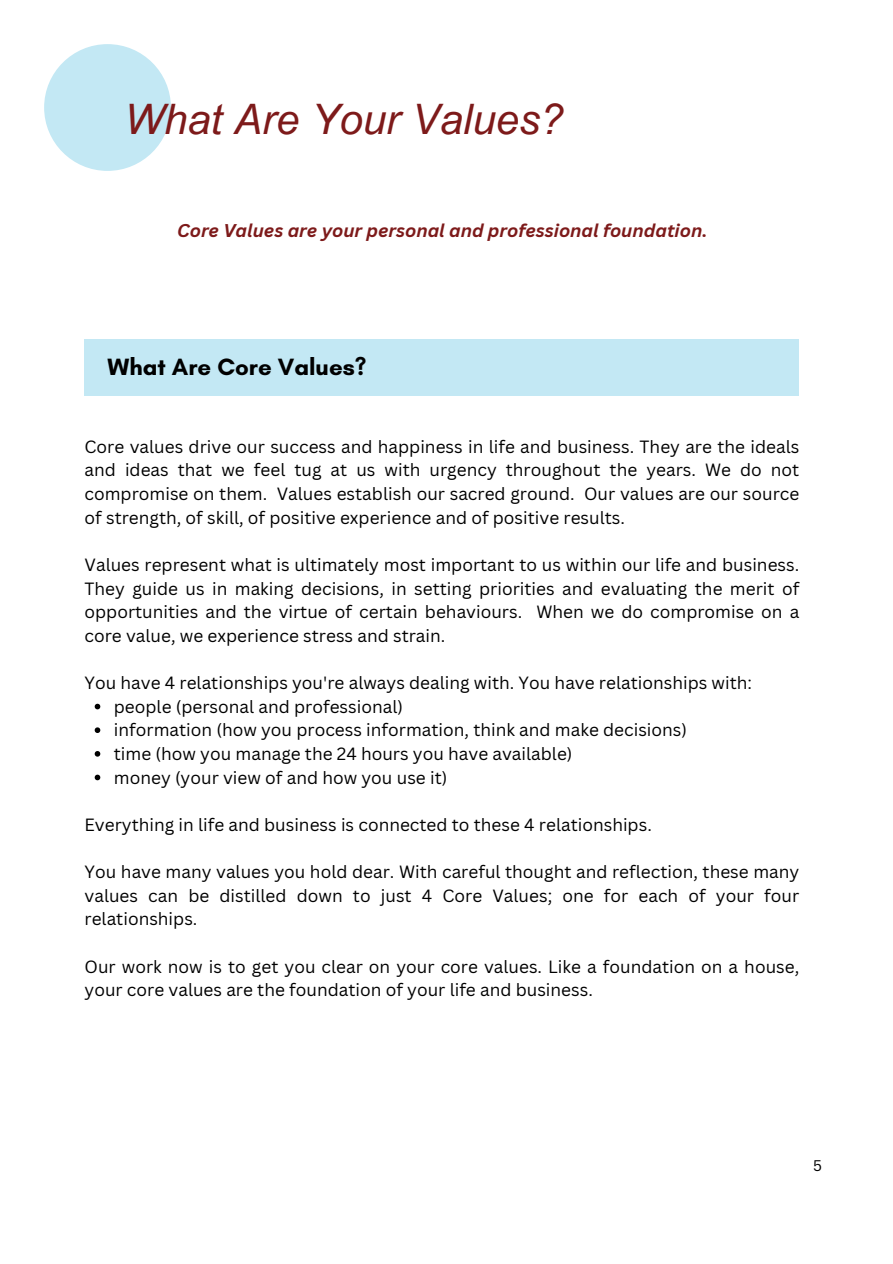
<style>
.page{position:relative;width:893px;height:1264px;background:#fff}
.page>*{position:absolute;margin:0;border:0;box-sizing:border-box;transform-origin:0 0}
.t1{font:italic 42px "Arial MT Pro";color:#7d1a1a}
.t2{font:700 24px "Glacial Indifference";color:#000}
.t3{font:italic 700 18px "Canva Sans";color:#7d1a1a}
.t4{font:17.25px/23.7px "Canva Sans";color:#000;text-align:justify}
.t5{font:15px "Canva Sans";color:#000}
</style>
<div class="page">
<div style="left:44px;top:44px;width:127px;height:127px;background:#c3e8f4;border-radius:50%"></div>
<div style="left:85px;top:339px;width:714px;height:57px;background:#c3e8f4"></div>
<svg style="left:95px;top:703px;width:5px;height:6px"></svg>
<svg style="left:95px;top:727px;width:5px;height:6px"></svg>
<svg style="left:95px;top:751px;width:5px;height:5px"></svg>
<svg style="left:95px;top:774px;width:5px;height:6px"></svg>
<h1 class="t1" style="left:124px;top:103px;width:440px">What Are Your Values?</h1>
<p class="t3" style="left:177px;top:218px;width:531px">Core Values are your personal and professional foundation.</p>
<h3 class="t2" style="left:107px;top:352px;width:260px">What Are Core Values?</h3>
<h2 class="t4" style="left:85px;top:434px;width:716px">Core values drive our success and happiness in life and business. They are the ideals and ideas that we feel tug at us with urgency throughout the years. We do not compromise on them. Values establish our sacred ground. Our values are our source of strength, of skill, of positive experience and of positive results.</h2>
<p class="t4" style="left:85px;top:552px;width:716px">Values represent what is ultimately most important to us within our life and business.<br>They guide us in making decisions, in setting priorities and evaluating the merit of opportunities and the virtue of certain behaviours. When we do compromise on a core value, we experience stress and strain.</p>
<p class="t4" style="left:85px;top:670px;width:669px">You have 4 relationships you're always dealing with. You have relationships with:</p>
<p class="t4" style="left:114px;top:694px;width:290px">people (personal and professional)</p>
<p class="t4" style="left:114px;top:717px;width:574px">information (how you process information, think and make decisions)</p>
<p class="t4" style="left:114px;top:741px;width:460px">time (how you manage the 24 hours you have available)</p>
<p class="t4" style="left:114px;top:765px;width:335px">money (your view of and how you use it)</p>
<p class="t4" style="left:85px;top:812px;width:568px">Everything in life and business is connected to these 4 relationships.</p>
<p class="t4" style="left:85px;top:859px;width:716px">You have many values you hold dear. With careful thought and reflection, these many values can be distilled down to just 4 Core Values; one for each of your four relationships.</p>
<p class="t4" style="left:85px;top:954px;width:716px">Our work now is to get you clear on your core values. Like a foundation on a house, your core values are the foundation of your life and business.</p>
<p class="t5" style="left:813px;top:1155px;width:10px">5</p>
</div>
